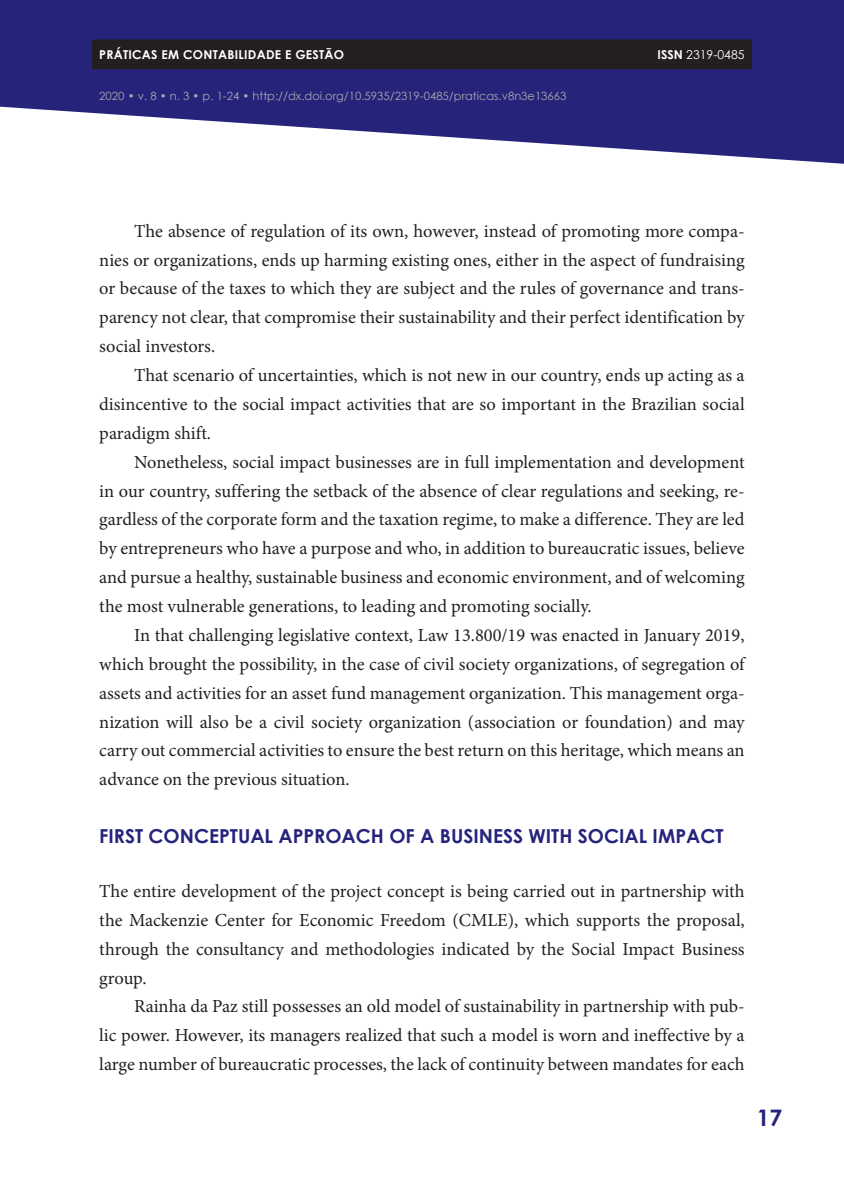
<style>
.page{position:relative;width:844px;height:1191px;background:#fff}
.page>*{position:absolute;margin:0;border:0;box-sizing:border-box;transform-origin:0 0}
.t1{font:700 22.75px "Century Gothic";color:#26237b}
.t2{font:700 19.25px "Century Gothic";color:#26237b}
.t3{font:18.38px/28.9px "Minion Pro";color:#231f20;text-align:justify}
.t4{font:700 12.25px "Century Gothic";letter-spacing:.02em;color:#fff}
.t5{font:12.25px "Century Gothic";color:#fff}
.t6{font:11.38px "Century Gothic";color:#a8a9ad}
.s1{font-weight:700}
</style>
<div class="page">
<svg style="left:1px;top:0;width:842px;height:164px;fill:#26237b"></svg>
<svg style="left:0;top:0;width:1px;height:107px"></svg>
<div style="left:92px;top:39px;width:660px;height:30px;background:#231f20"></div>
<p class="t4" style="left:99px;top:45px;width:246px">PRÁTICAS EM CONTABILIDADE E GESTÃO</p>
<p class="t5" style="left:657px;top:46px;width:88px"><span class="s1">ISSN</span> 2319-0485</p>
<p class="t6" style="left:99px;top:88px;width:468px">2020 • v. 8 • n. 3 • p. 1-24 • http://dx.doi.org/10.5935/2319-0485/praticas.v8n3e13663</p>
<p class="t3" style="left:99px;top:216px;width:646px;text-indent:35px">The absence of regulation of its own, however, instead of promoting more compa&shy;nies or organizations, ends up harming existing ones, either in the aspect of fundraising or because of the taxes to which they are subject and the rules of governance and trans&shy;parency not clear, that compromise their sustainability and their perfect identification by social investors.</p>
<p class="t3" style="left:99px;top:361px;width:646px;text-indent:35px">That scenario of uncertainties, which is not new in our country, ends up acting as a disincentive to the social impact activities that are so important in the Brazilian social paradigm shift.</p>
<p class="t3" style="left:99px;top:447px;width:646px;text-indent:35px">Nonetheless, social impact businesses are in full implementation and development in our country, suffering the setback of the absence of clear regulations and seeking, re&shy;gardless of the corporate form and the taxation regime, to make a difference. They are led by entrepreneurs who have a purpose and who, in addition to bureaucratic issues, believe and pursue a healthy, sustainable business and economic environment, and of welcoming the most vulnerable generations, to leading and promoting socially.</p>
<p class="t3" style="left:99px;top:621px;width:646px;text-indent:35px">In that challenging legislative context, Law 13.800/19 was enacted in January 2019, which brought the possibility, in the case of civil society organizations, of segregation of assets and activities for an asset fund management organization. This management orga&shy;nization will also be a civil society organization (association or foundation) and may carry out commercial activities to ensure the best return on this heritage, which means an advance on the previous situation.</p>
<p class="t2" style="left:99px;top:821px;width:625px">FIRST CONCEPTUAL APPROACH OF A BUSINESS WITH SOCIAL IMPACT</p>
<p class="t3" style="left:99px;top:876px;width:646px">The entire development of the project concept is being carried out in partnership with the Mackenzie Center for Economic Freedom (CMLE), which supports the proposal, through the consultancy and methodologies indicated by the Social Impact Business group.</p>
<p class="t3" style="left:99px;top:992px;width:646px;text-indent:35px">Rainha da Paz still possesses an old model of sustainability in partnership with pub&shy;lic power. However, its managers realized that such a model is worn and ineffective by a large number of bureaucratic processes, the lack of continuity between mandates for each</p>
<p class="t1" style="left:756px;top:1100px;width:27px">17</p>
</div>
